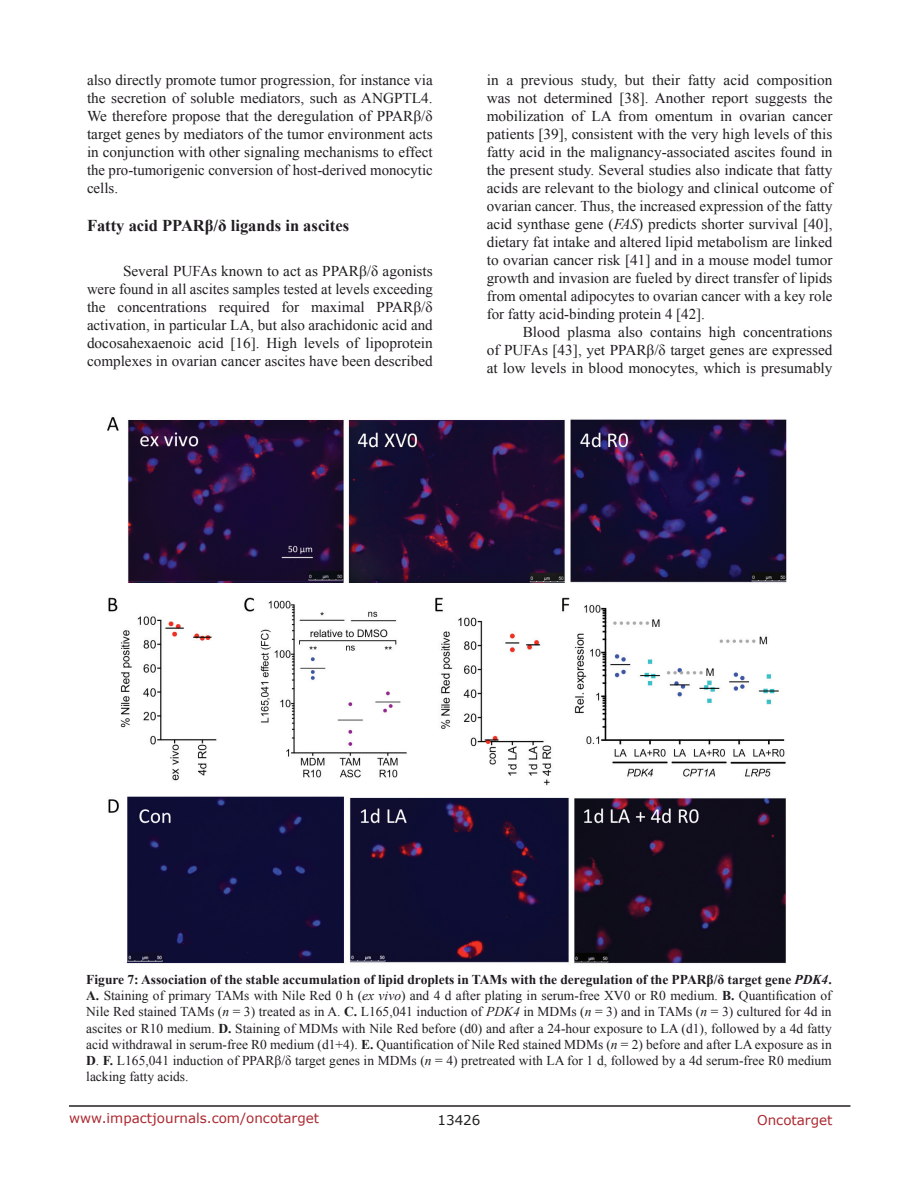
<style>
.page{position:relative;width:918px;height:1188px;background:#fff}
.page>*{position:absolute;margin:0;border:0;box-sizing:border-box;transform-origin:0 0}
.t1{font:700 16.5px "Times New Roman";color:#201d20}
.t2{font:15px/18px "Times New Roman";color:#201d20;text-align:justify}
.t3{font:13.5px/16.2px "Times New Roman";color:#201d20;text-align:justify}
.t4{font:13.5px "Verdana";color:#ac2830}
.t5{font:13.5px "Verdana";color:#201d20}
.s1{font-style:italic}
.s2{font-weight:700}
.s3{font-weight:700;font-style:italic}
</style>
<div class="page">
<hr style="left:69px;top:1105px;width:781px;height:2px;background:#231f20">
<img style="left:107px;top:417px;width:680px;height:547px">
<p class="t2" style="left:87px;top:71px;width:347px">also directly promote tumor progression, for instance via the secretion of soluble mediators, such as ANGPTL4.<br>We therefore propose that the deregulation of PPARβ/δ target genes by mediators of the tumor environment acts in conjunction with other signaling mechanisms to effect the pro-tumorigenic conversion of host-derived monocytic cells.</p>
<p class="t1" style="left:87px;top:214px;width:264px">Fatty acid PPARβ/δ ligands in ascites</p>
<p class="t2" style="left:87px;top:262px;width:347px;text-indent:36px">Several PUFAs known to act as PPARβ/δ agonists were found in all ascites samples tested at levels exceeding the concentrations required for maximal PPARβ/δ activation, in particular LA, but also arachidonic acid and docosahexaenoic acid [16]. High levels of lipoprotein complexes in ovarian cancer ascites have been described</p>
<p class="t2" style="left:487px;top:71px;width:347px">in a previous study, but their fatty acid composition was not determined [38]. Another report suggests the mobilization of LA from omentum in ovarian cancer patients [39], consistent with the very high levels of this fatty acid in the malignancy-associated ascites found in the present study. Several studies also indicate that fatty acids are relevant to the biology and clinical outcome of ovarian cancer. Thus, the increased expression of the fatty acid synthase gene (<span class="s1">FAS</span>) predicts shorter survival [40], dietary fat intake and altered lipid metabolism are linked to ovarian cancer risk [41] and in a mouse model tumor growth and invasion are fueled by direct transfer of lipids from omental adipocytes to ovarian cancer with a key role for fatty acid-binding protein 4 [42].</p>
<p class="t2" style="left:487px;top:323px;width:347px;text-indent:36px">Blood plasma also contains high concentrations of PUFAs [43], yet PPARβ/δ target genes are expressed at low levels in blood monocytes, which is presumably</p>
<p class="t3" style="left:86px;top:971px;width:747px"><span class="s2">Figure 7: Association of the stable accumulation of lipid droplets in TAMs with the deregulation of the PPARβ/δ target gene</span> <span class="s3">PDK4</span><span class="s2">.<br>A.</span> Staining of primary TAMs with Nile Red 0 h (<span class="s1">ex vivo</span>) and 4 d after plating in serum-free XV0 or R0 medium. <span class="s2">B.</span> Quantification of Nile Red stained TAMs (<span class="s1">n</span> = 3) treated as in A. <span class="s2">C.</span> L165,041 induction of <span class="s1">PDK4</span> in MDMs (<span class="s1">n</span> = 3) and in TAMs (<span class="s1">n</span> = 3) cultured for 4d in ascites or R10 medium. <span class="s2">D.</span> Staining of MDMs with Nile Red before (d0) and after a 24-hour exposure to LA (d1), followed by a 4d fatty acid withdrawal in serum-free R0 medium (d1+4). <span class="s2">E.</span> Quantification of Nile Red stained MDMs (<span class="s1">n</span> = 2) before and after LA exposure as in <span class="s2">D</span>. <span class="s2">F.</span> L165,041 induction of PPARβ/δ target genes in MDMs (<span class="s1">n</span> = 4) pretreated with LA for 1 d, followed by a 4d serum-free R0 medium lacking fatty acids.</p>
<p class="t4" style="left:69px;top:1109px;width:252px">www.impactjournals.com/oncotarget</p>
<p class="t5" style="left:438px;top:1111px;width:44px">13426</p>
<p class="t4" style="left:757px;top:1111px;width:77px">Oncotarget</p>
</div>
